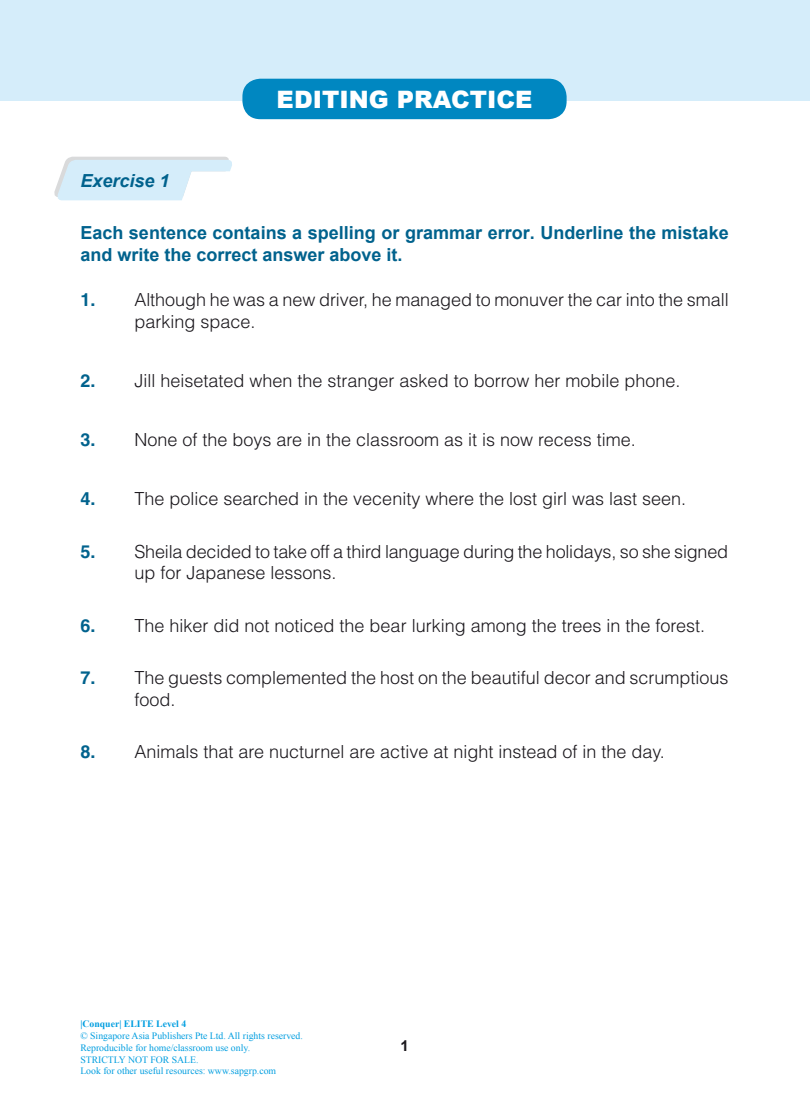
<style>
.page{position:relative;width:810px;height:1108px;background:#fff}
.page>*{position:absolute;margin:0;border:0;box-sizing:border-box;transform-origin:0 0}
.t1{font:900 24px "Arial";color:#fff}
.choice{font:300 18px/21.6px "Helvetica";color:#1a171c}
.Grammar{font:700 18px/21.6px "Arial";color:#00628d}
.t2{font:italic 700 18px "Arial";color:#00628d}
.t3{font:700 15px "Arial";color:#1a171c}
.t4{font:9.75px/11.7px "Times New Roman";color:#009ee0}
.t5{font:700 9.75px "Times New Roman";color:#009ee0}
.s1{font-weight:700;color:#00628d}
</style>
<div class="page">
<div style="left:0;top:0;width:810px;height:100px;background:#d5edfa"></div>
<div style="left:242px;top:79px;width:324px;height:40px;background:#0087c1;border-radius:18px"></div>
<svg style="left:54px;top:156px;width:178px;height:45px"></svg>
<p class="t1" style="left:277px;top:82px;width:257px">EDITING PRACTICE</p>
<p class="t2" style="left:80px;top:168px;width:91px">Exercise 1</p>
<p class="Grammar" style="left:80px;top:222px;width:649px">Each sentence contains a spelling or grammar error. Underline the mistake and write the correct answer above it.</p>
<p class="choice" style="left:134px;top:289px;width:596px;text-indent:-54px"><span class="s1">1.</span> Although he was a new driver, he managed to monuver the car into the small parking space.</p>
<p class="choice" style="left:80px;top:369px;width:601px"><span class="s1">2.</span> Jill heisetated when the stranger asked to borrow her mobile phone.</p>
<p class="choice" style="left:80px;top:428px;width:557px"><span class="s1">3.</span> None of the boys are in the classroom as it is now recess time.</p>
<p class="choice" style="left:80px;top:487px;width:607px"><span class="s1">4.</span> The police searched in the vecenity where the lost girl was last seen.</p>
<p class="choice" style="left:134px;top:540px;width:595px;text-indent:-54px"><span class="s1">5.</span> Sheila decided to take off a third language during the holidays, so she signed up for Japanese lessons.</p>
<p class="choice" style="left:80px;top:614px;width:626px"><span class="s1">6.</span> The hiker did not noticed the bear lurking among the trees in the forest.</p>
<p class="choice" style="left:134px;top:666px;width:595px;text-indent:-54px"><span class="s1">7.</span> The guests complemented the host on the beautiful decor and scrumptious food.</p>
<p class="choice" style="left:80px;top:740px;width:586px"><span class="s1">8.</span> Animals that are nucturnel are active at night instead of in the day.</p>
<p class="t5" style="left:80px;top:1017px;width:107px">|Conquer| ELITE Level 4</p>
<p class="t4" style="left:80px;top:1030px;width:224px">© Singapore Asia Publishers Pte Ltd. All rights reserved.<br>Reproducible for home/classroom use only.<br>STRICTLY NOT FOR SALE.<br>Look for other useful resources: www.sapgrp.com</p>
<p class="t3" style="left:400px;top:1036px;width:10px">1</p>
</div>
